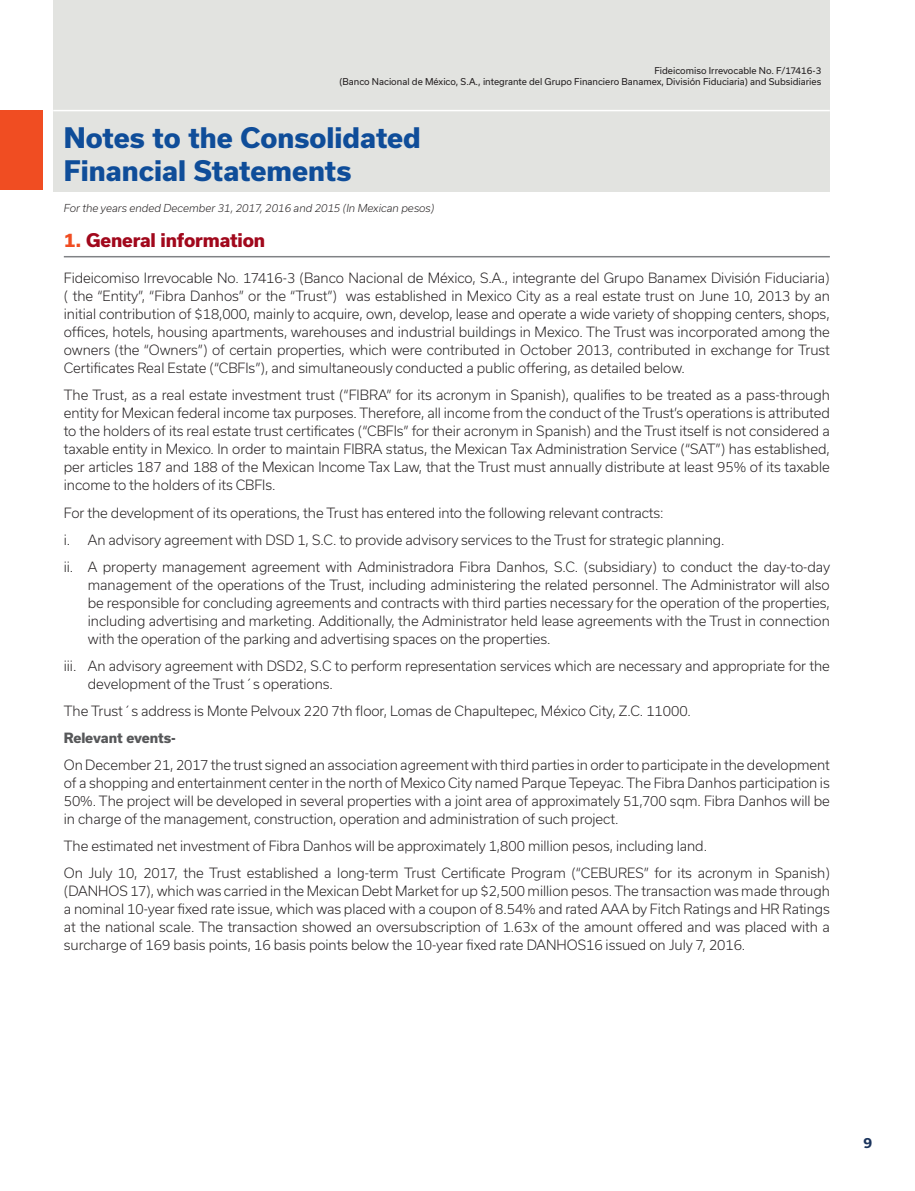
<style>
.page{position:relative;width:915px;height:1191px;background:#fff}
.page>*{position:absolute;margin:0;border:0;box-sizing:border-box;transform-origin:0 0}
.t1{font:800 27px/32.4px "Usual";color:#0f4d99}
.t2{font:800 18px "Usual";letter-spacing:-.01em;color:#a1081c}
.t3{font:300 13.5px/18px "Usual";letter-spacing:-.005em;color:#231f20;text-align:justify}
.t4{font:800 13.5px "Usual";letter-spacing:-.01em;color:#57585a}
.t5{font:700 13.5px "Usual";color:#1a335c}
.t6{font:italic 300 10.5px "Usual";color:#231f20}
.t7{font:9px/10.8px "Usual";color:#231f20;text-align:right}
.s1{color:#f04d22}
</style>
<div class="page">
<hr style="left:64px;top:256px;width:765px;height:1px;background:#808285">
<div style="left:53px;top:0;width:776px;height:118px;background:#e2e3e0"></div>
<div style="left:53px;top:117px;width:776px;height:74px;background:#e2e3e0"></div>
<div style="left:0;top:111px;width:43px;height:79px;background:#f04d22"></div>
<hr style="left:53px;top:110px;width:776px;height:1px;background:#fff">
<p class="t7" style="left:339px;top:65px;width:483px">Fideicomiso Irrevocable No. F/17416-3<br>(Banco Nacional de México, S.A., integrante del Grupo Financiero Banamex, División Fiduciaria) and Subsidiaries</p>
<h1 class="t1" style="left:64px;top:122px;width:358px">Notes to the Consolidated<br>Financial Statements</h1>
<p class="t6" style="left:64px;top:202px;width:372px">For the years ended December 31, 2017, 2016 and 2015 (In Mexican pesos)</p>
<h2 class="t2" style="left:64px;top:230px;width:203px"><span class="s1">1.</span> General information</h2>
<p class="t3" style="left:64px;top:269px;width:767px">Fideicomiso Irrevocable No. 17416-3 (Banco Nacional de México, S.A., integrante del Grupo Banamex División Fiduciaria) ( the “Entity”, “Fibra Danhos” or the “Trust”) was established in Mexico City as a real estate trust on June 10, 2013 by an initial contribution of $18,000, mainly to acquire, own, develop, lease and operate a wide variety of shopping centers, shops, offices, hotels, housing apartments, warehouses and industrial buildings in Mexico. The Trust was incorporated among the owners (the “Owners”) of certain properties, which were contributed in October 2013, contributed in exchange for Trust Certificates Real Estate (“CBFIs”), and simultaneously conducted a public offering, as detailed below.</p>
<p class="t3" style="left:64px;top:386px;width:767px">The Trust, as a real estate investment trust (“FIBRA” for its acronym in Spanish), qualifies to be treated as a pass-through entity for Mexican federal income tax purposes. Therefore, all income from the conduct of the Trust’s operations is attributed to the holders of its real estate trust certificates (“CBFIs” for their acronym in Spanish) and the Trust itself is not considered a taxable entity in Mexico. In order to maintain FIBRA status, the Mexican Tax Administration Service (“SAT”) has established, per articles 187 and 188 of the Mexican Income Tax Law, that the Trust must annually distribute at least 95% of its taxable income to the holders of its CBFIs.</p>
<p class="t3" style="left:64px;top:499px;width:767px;line-height:27px;text-align:left">For the development of its operations, the Trust has entered into the following relevant contracts:<br>i. An advisory agreement with DSD 1, S.C. to provide advisory services to the Trust for strategic planning.<br>ii. A property management agreement with Administradora Fibra Danhos, S.C. (subsidiary) to conduct the day-to-day</p>
<p class="t3" style="left:88px;top:575px;width:743px">management of the operations of the Trust, including administering the related personnel. The Administrator will also be responsible for concluding agreements and contracts with third parties necessary for the operation of the properties, including advertising and marketing. Additionally, the Administrator held lease agreements with the Trust in connection with the operation of the parking and advertising spaces on the properties.</p>
<p class="t3" style="left:88px;top:656px;width:743px;text-indent:-24px">iii. An advisory agreement with DSD2, S.C to perform representation services which are necessary and appropriate for the development of the Trust´s operations.</p>
<p class="t3" style="left:64px;top:701px;width:628px">The Trust´s address is Monte Pelvoux 220 7th floor, Lomas de Chapultepec, México City, Z.C. 11000.</p>
<p class="t4" style="left:64px;top:729px;width:113px">Relevant events-</p>
<p class="t3" style="left:64px;top:755px;width:767px">On December 21, 2017 the trust signed an association agreement with third parties in order to participate in the development of a shopping and entertainment center in the north of Mexico City named Parque Tepeyac. The Fibra Danhos participation is 50%. The project will be developed in several properties with a joint area of approximately 51,700 sqm. Fibra Danhos will be in charge of the management, construction, operation and administration of such project.</p>
<p class="t3" style="left:64px;top:832px;width:767px;line-height:27px">The estimated net investment of Fibra Danhos will be approximately 1,800 million pesos, including land.<br>On July 10, 2017, the Trust established a long-term Trust Certificate Program (“CEBURES” for its acronym in Spanish)</p>
<p class="t3" style="left:64px;top:881px;width:767px">(DANHOS 17), which was carried in the Mexican Debt Market for up $2,500 million pesos. The transaction was made through a nominal 10-year fixed rate issue, which was placed with a coupon of 8.54% and rated AAA by Fitch Ratings and HR Ratings at the national scale. The transaction showed an oversubscription of 1.63x of the amount offered and was placed with a surcharge of 169 basis points, 16 basis points below the 10-year fixed rate DANHOS16 issued on July 7, 2016.</p>
<p class="t5" style="left:863px;top:1135px;width:10px">9</p>
</div>
